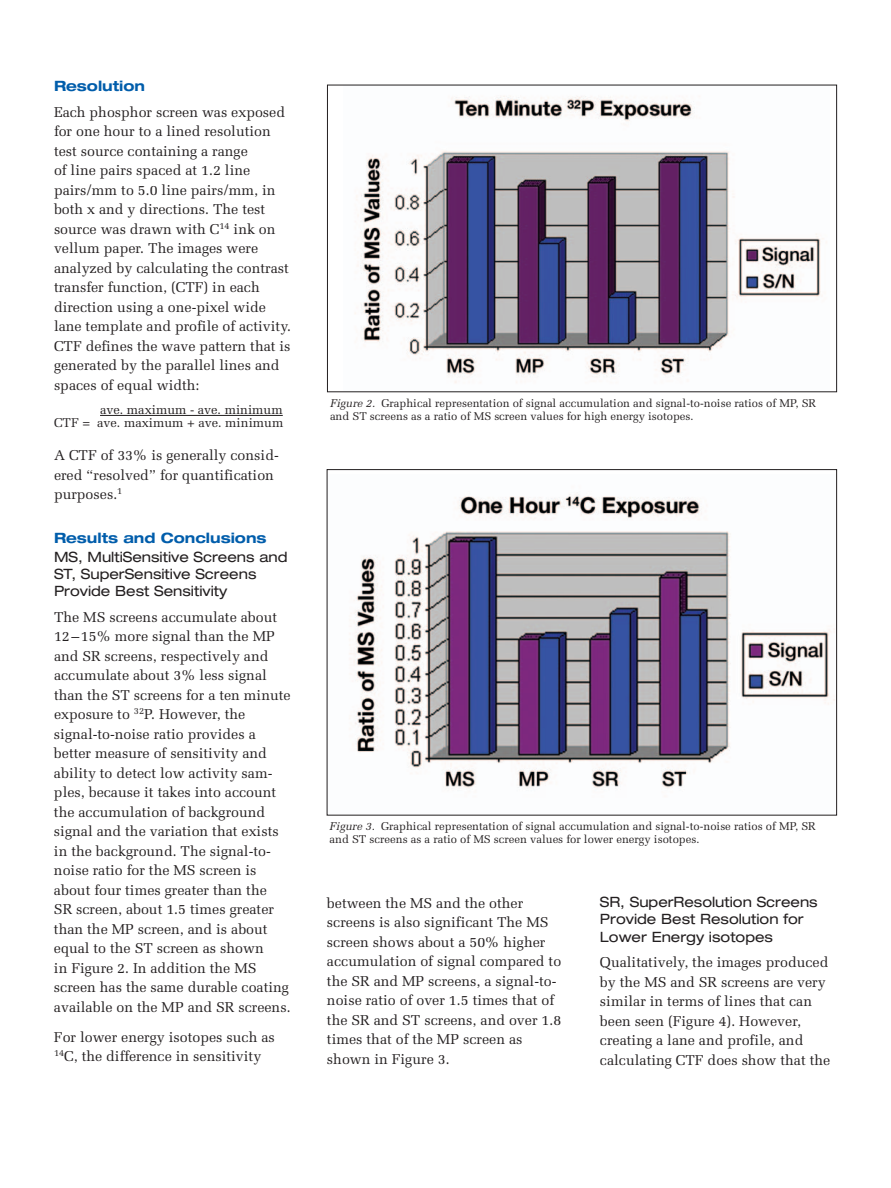
<style>
.page{position:relative;width:891px;height:1188px;background:#fff}
.page>*{position:absolute;margin:0;border:0;box-sizing:border-box;transform-origin:0 0}
.t1{font:14.25px/19.5px "Melior";color:#231f20}
.t2{font:expanded 14.25px/17.1px "Helvetica Neue";color:#231f20}
.t3{font:700 expanded 14.25px "Helvetica Neue";color:#015dab}
.t4{font:12.75px/13.5px "Melior";color:#231f20;text-align:right}
.t5{font:11.25px/13.5px "Melior";color:#231f20}
.s1{font-style:italic}
</style>
<div class="page">
<hr style="left:100px;top:415px;width:183px;height:1px;background:#231f20">
<img style="left:355px;top:96px;width:468px;height:287px">
<div style="left:327px;top:85px;width:510px;height:307px;border:1px solid #231f20"></div>
<img style="left:349px;top:494px;width:486px;height:294px">
<p class="t3" style="left:54px;top:77px;width:93px">Resolution</p>
<p class="t1" style="left:54px;top:102px;width:239px">Each phosphor screen was exposed for one hour to a lined resolution test source containing a range<br>of line pairs spaced at 1.2 line pairs/mm to 5.0 line pairs/mm, in both x and y directions. The test source was drawn with C<sup>14</sup> ink on vellum paper. The images were analyzed by calculating the contrast transfer function, (CTF) in each direction using a one-pixel wide lane template and profile of activity.<br>CTF defines the wave pattern that is generated by the parallel lines and spaces of equal width:</p>
<p class="t4" style="left:54px;top:403px;width:231px">ave. maximum - ave. minimum<br>CTF = ave. maximum + ave. minimum</p>
<p class="t1" style="left:54px;top:446px;width:226px">A CTF of 33% is generally consid&shy;ered “resolved” for quantification purposes.<sup>1</sup></p>
<p class="t3" style="left:54px;top:529px;width:214px">Results and Conclusions</p>
<p class="t2" style="left:54px;top:548px;width:235px">MS, MultiSensitive Screens and<br>ST, SuperSensitive Screens<br>Provide Best Sensitivity</p>
<p class="t1" style="left:54px;top:607px;width:238px">The MS screens accumulate about<br>12–15% more signal than the MP and SR screens, respectively and accumulate about 3% less signal than the ST screens for a ten minute exposure to <sup>32</sup>P. However, the signal-to-noise ratio provides a better measure of sensitivity and ability to detect low activity sam&shy;ples, because it takes into account the accumulation of background signal and the variation that exists in the background. The signal-to&shy;noise ratio for the MS screen is about four times greater than the<br>SR screen, about 1.5 times greater than the MP screen, and is about equal to the ST screen as shown<br>in Figure 2. In addition the MS screen has the same durable coating available on the MP and SR screens.</p>
<p class="t1" style="left:54px;top:1027px;width:222px">For lower energy isotopes such as<br><sup>14</sup>C, the difference in sensitivity</p>
<p class="t5" style="left:330px;top:396px;width:488px"><span class="s1">Figure 2.</span> Graphical representation of signal accumulation and signal-to-noise ratios of MP, SR and ST screens as a ratio of MS screen values for high energy isotopes.</p>
<p class="t5" style="left:330px;top:819px;width:488px"><span class="s1">Figure 3.</span> Graphical representation of signal accumulation and signal-to-noise ratios of MP, SR and ST screens as a ratio of MS screen values for lower energy isotopes.</p>
<p class="t1" style="left:327px;top:893px;width:236px">between the MS and the other screens is also significant The MS screen shows about a 50% higher accumulation of signal compared to the SR and MP screens, a signal-to&shy;noise ratio of over 1.5 times that of the SR and ST screens, and over 1.8 times that of the MP screen as shown in Figure 3.</p>
<p class="t2" style="left:600px;top:893px;width:219px">SR, SuperResolution Screens<br>Provide Best Resolution for<br>Lower Energy isotopes</p>
<p class="t1" style="left:600px;top:952px;width:232px">Qualitatively, the images produced by the MS and SR screens are very similar in terms of lines that can been seen (Figure 4). However, creating a lane and profile, and calculating CTF does show that the</p>
</div>
